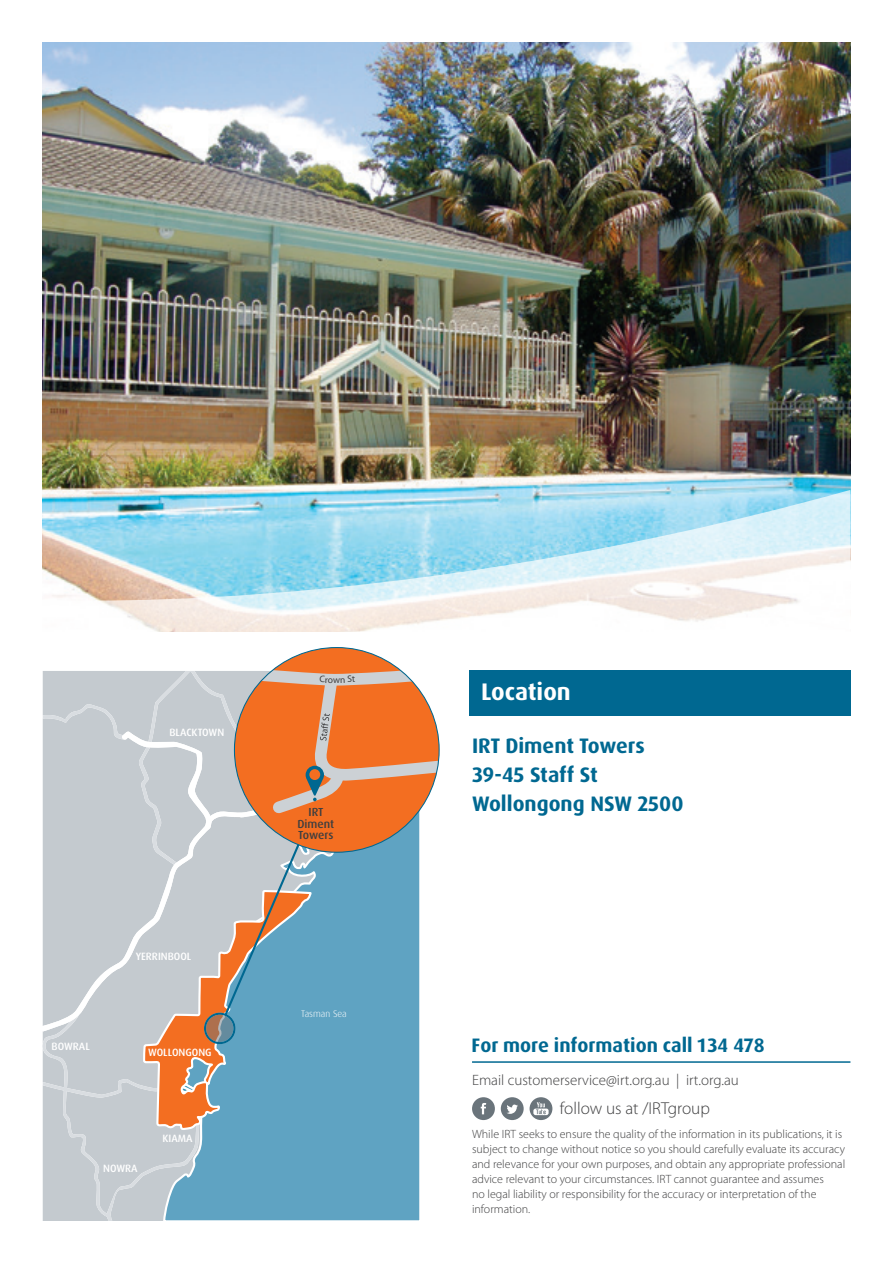
<style>
.page{position:relative;width:893px;height:1263px;background:#fff}
.page>*{position:absolute;margin:0;border:0;box-sizing:border-box;transform-origin:0 0}
.t1{font:700 24px "Dax Pro";color:#fff}
.t2{font:700 21px/29px "Dax Pro";color:#006891}
.t3{font:700 19.5px "Dax Pro";color:#006891}
.t4{font:300 17.25px "Myriad Pro";color:#3e3e3f}
.t5{font:300 15px "Myriad Pro";color:#3e3e3f}
.t6{font:300 12px/15px "Myriad Pro";color:#3e3e3f}
.t7{font:500 11.7px/11.7px "Dax OT";color:#3e3e3f;text-align:center}
.t8{font:500 10.65px "Dax OT";color:#fff}
.t9{font:300 9.6px "Dax OT";color:#fff}
.t10{font:9.6px "Myriad Pro";color:#3e3e3f}
</style>
<div class="page">
<img style="left:43px;top:43px;width:807px;height:447px">
<div style="left:469px;top:670px;width:381px;height:45px;background:#006891"></div>
<svg style="left:42px;top:490px;width:808px;height:142px"></svg>
<div style="left:530px;top:1097px;width:22px;height:23px;background:#6a747b;border-radius:50%"></div>
<svg style="left:533px;top:1102px;width:16px;height:13px"></svg>
<div style="left:501px;top:1097px;width:23px;height:23px;background:#6a747b;border-radius:50%"></div>
<svg style="left:507px;top:1104px;width:11px;height:10px"></svg>
<div style="left:472px;top:1097px;width:23px;height:23px;background:#6a747b;border-radius:50%"></div>
<svg style="left:481px;top:1103px;width:5px;height:11px"></svg>
<hr style="left:472px;top:1061px;width:378px;height:2px;background:#006891">
<svg style="left:43px;top:659px;width:396px;height:561px;background:#adb2b2"></svg>
<p class="t8" style="left:169px;top:725px;width:56px">BLACKTOWN</p>
<p class="t8" style="left:136px;top:950px;width:57px">YERRINBOOL</p>
<p class="t8" style="left:52px;top:1040px;width:40px">BOWRAL</p>
<p class="t8" style="left:148px;top:1045px;width:65px">WOLLONGONG</p>
<p class="t8" style="left:103px;top:1162px;width:36px">NOWRA</p>
<p class="t8" style="left:162px;top:1132px;width:32px">KIAMA</p>
<p class="t10" style="left:328px;top:673px;width:14px">ow</p>
<p class="t7" style="left:297px;top:806px;width:38px">IRT<br>Diment<br>Towers</p>
<p class="t9" style="left:301px;top:1008px;width:47px">Tasman Sea</p>
<h1 class="t1" style="left:481px;top:676px;width:91px">Location</h1>
<h2 class="t2" style="left:472px;top:731px;width:213px">IRT Diment Towers<br>39-45 Staff St<br>Wollongong NSW 2500</h2>
<h3 class="t3" style="left:472px;top:1032px;width:295px">For more information call 134 478</h3>
<p class="t5" style="left:472px;top:1071px;width:268px">Email customerservice@irt.org.au | irt.org.au</p>
<h3 class="t4" style="left:560px;top:1099px;width:151px">follow us at /IRTgroup</h3>
<p class="t6" style="left:472px;top:1126px;width:375px">While IRT seeks to ensure the quality of the information in its publications, it is subject to change without notice so you should carefully evaluate its accuracy and relevance for your own purposes, and obtain any appropriate professional advice relevant to your circumstances. IRT cannot guarantee and assumes<br>no legal liability or responsibility for the accuracy or interpretation of the information.</p>
</div>
